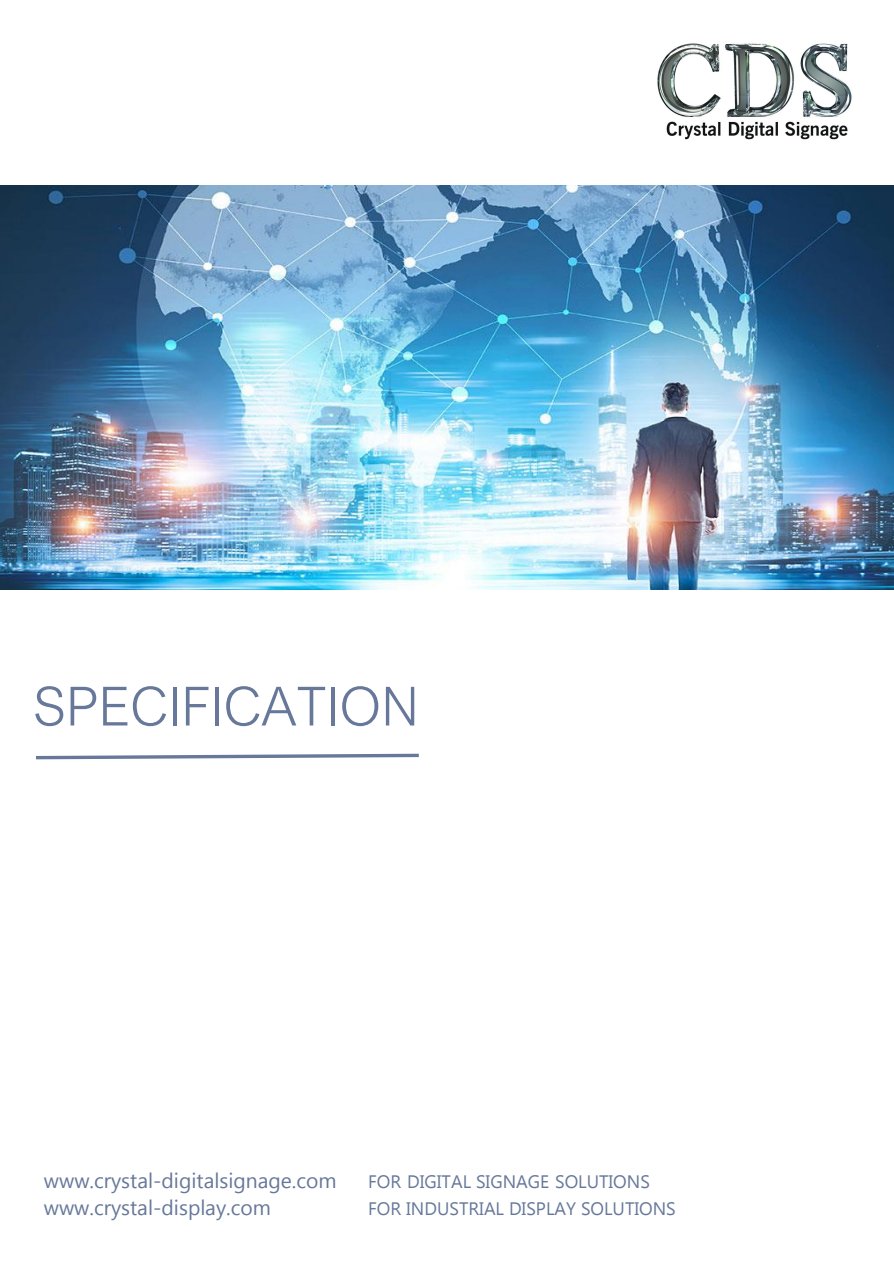
<style>
.page{position:relative;width:894px;height:1264px;background:#fff}
.page>*{position:absolute;margin:0;border:0;box-sizing:border-box;transform-origin:0 0}
.t1{font:300 54px "Arial Nova";color:#67789a}
.t2{font:21px "Microsoft Tai Le";color:#67789a}
.t3{font:18px "Microsoft Tai Le";color:#67789a}
</style>
<div class="page">
<img style="left:0;top:186px;width:893px;height:403px">
<svg style="left:36px;top:753px;width:383px;height:7px"></svg>
<img style="left:657px;top:43px;width:195px;height:97px">
<h1 class="t1" style="left:33px;top:672px;width:387px">SPECIFICATION</h1>
<p class="t2" style="left:44px;top:1167px;width:294px">www.crystal-digitalsignage.com</p>
<p class="t3" style="left:368px;top:1170px;width:283px">FOR DIGITAL SIGNAGE SOLUTIONS</p>
<p class="t2" style="left:44px;top:1194px;width:228px">www.crystal-display.com</p>
<p class="t3" style="left:368px;top:1197px;width:309px">FOR INDUSTRIAL DISPLAY SOLUTIONS</p>
</div>
